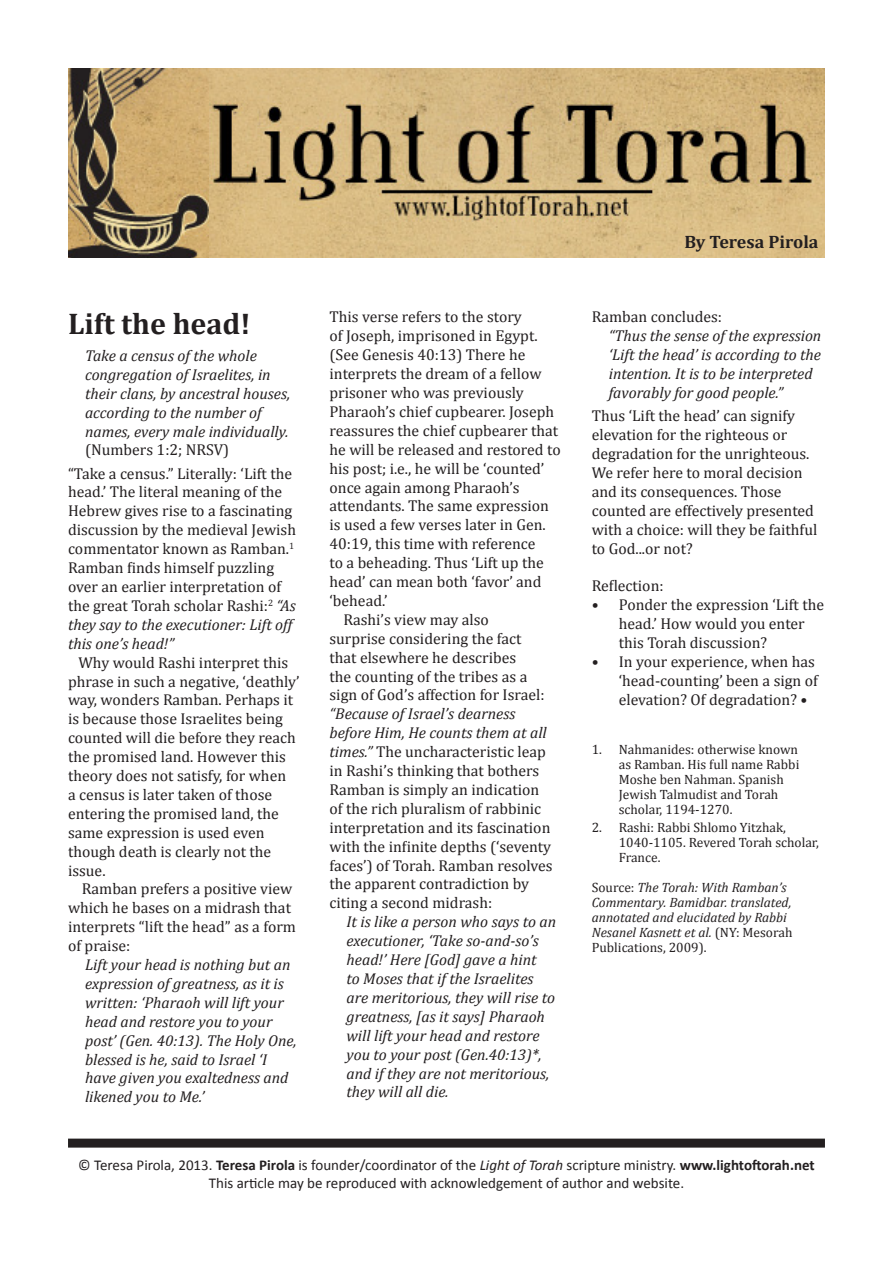
<style>
.page{position:relative;width:893px;height:1263px;background:#fff}
.page>*{position:absolute;margin:0;border:0;box-sizing:border-box;transform-origin:0 0}
.t1{font:700 30px "Cambria";color:#231f20}
.t2{font:700 18px "Cambria";color:#231f20}
.t3{font:15.75px/18.9px "Cambria";color:#231f20}
.t4{font:italic 15.75px/18.9px "Cambria";color:#231f20}
.t5{font:15px "Calibri";color:#231f20}
.t6{font:13.5px/15px "Cambria";color:#231f20}
.t7{font:italic 13.5px/15px "Cambria";color:#231f20}
.s1{font-style:normal}
.s2{font-style:italic}
.s3{font-weight:700}
</style>
<div class="page">
<div style="left:68px;top:1138px;width:757px;height:9px;background:#231f20"></div>
<img style="left:208px;top:68px;width:617px;height:190px">
<img style="left:68px;top:68px;width:140px;height:190px">
<p class="t1" style="left:68px;top:305px;width:184px">Lift the head!</p>
<p class="t4" style="left:85px;top:346px;width:207px">Take a census of the whole congregation of Israelites, in their clans, by ancestral houses, according to the number of names, every male individually. <span class="s1">(Numbers 1:2; NRSV)</span></p>
<p class="t3" style="left:68px;top:464px;width:230px">“Take a census.” Literally: ‘Lift the head.’ The literal meaning of the<br>Hebrew gives rise to a fascinating discussion by the medieval Jewish commentator known as Ramban.<sup>1<br></sup>Ramban finds himself puzzling over an earlier interpretation of the great Torah scholar Rashi:<sup>2</sup> <span class="s2">“As they say to the executioner: Lift off this one’s head!”</span></p>
<p class="t3" style="left:68px;top:653px;width:233px;text-indent:10px">Why would Rashi interpret this phrase in such a negative, ‘deathly’ way, wonders Ramban. Perhaps it is because those Israelites being counted will die before they reach the promised land. However this theory does not satisfy, for when<br>a census is later taken of those entering the promised land, the same expression is used even though death is clearly not the issue.</p>
<p class="t3" style="left:68px;top:879px;width:229px;text-indent:14px">Ramban prefers a positive view which he bases on a midrash that interprets “lift the head” as a form of praise:</p>
<p class="t4" style="left:85px;top:955px;width:213px">Lift your head is nothing but an expression of greatness, as it is written: ‘Pharaoh will lift your head and restore you to your post’ (Gen. 40:13). The Holy One, blessed is he, said to Israel ‘I have given you exaltedness and likened you to Me.’</p>
<p class="t3" style="left:329px;top:307px;width:233px">This verse refers to the story<br>of Joseph, imprisoned in Egypt. (See Genesis 40:13) There he interprets the dream of a fellow prisoner who was previously<br>Pharaoh’s chief cupbearer. Joseph reassures the chief cupbearer that he will be released and restored to his post; i.e., he will be ‘counted’ once again among Pharaoh’s attendants. The same expression is used a few verses later in Gen.<br>40:19, this time with reference<br>to a beheading. Thus ‘Lift up the head’ can mean both ‘favor’ and ‘behead.’</p>
<p class="t3" style="left:329px;top:610px;width:225px;text-indent:14px">Rashi’s view may also<br>surprise considering the fact<br>that elsewhere he describes<br>the counting of the tribes as a sign of God’s affection for Israel: <span class="s2">“Because of Israel’s dearness before Him, He counts them at all times.”</span> The uncharacteristic leap in Rashi’s thinking that bothers<br>Ramban is simply an indication of the rich pluralism of rabbinic interpretation and its fascination with the infinite depths (‘seventy faces’) of Torah. Ramban resolves the apparent contradiction by citing a second midrash:</p>
<p class="t4" style="left:346px;top:912px;width:211px">It is like a person who says to an executioner, ‘Take so-and-so’s head!’ Here [God] gave a hint<br>to Moses that if the Israelites are meritorious, they will rise to greatness, [as it says] Pharaoh will lift your head and restore you to your post (Gen.40:13)*, and if they are not meritorious, they will all die.</p>
<p class="t2" style="left:684px;top:230px;width:136px">By Teresa Pirola</p>
<p class="t3" style="left:592px;top:307px;width:132px">Ramban concludes:</p>
<p class="t4" style="left:609px;top:326px;width:214px">“Thus the sense of the expression ‘Lift the head’ is according to the intention. It is to be interpreted favorably for good people.”</p>
<p class="t3" style="left:592px;top:406px;width:227px">Thus ‘Lift the head’ can signify elevation for the righteous or degradation for the unrighteous.<br>We refer here to moral decision and its consequences. Those counted are effectively presented with a choice: will they be faithful to God...or not?</p>
<p class="t3" style="left:592px;top:576px;width:73px">Reflection:</p>
<p class="t3" style="left:619px;top:595px;width:207px;text-indent:-27px">• Ponder the expression ‘Lift the head.’ How would you enter this Torah discussion?</p>
<p class="t3" style="left:619px;top:652px;width:201px;text-indent:-27px">• In your experience, when has ‘head-counting’ been a sign of elevation? Of degradation? •</p>
<p class="t6" style="left:619px;top:742px;width:182px;text-indent:-27px">1. Nahmanides: otherwise known as Ramban. His full name Rabbi<br>Moshe ben Nahman. Spanish<br>Jewish Talmudist and Torah scholar, 1194-1270.</p>
<p class="t6" style="left:619px;top:820px;width:202px;text-indent:-27px">2. Rashi: Rabbi Shlomo Yitzhak,<br>1040-1105. Revered Torah scholar,<br>France.</p>
<p class="t7" style="left:592px;top:879px;width:202px"><span class="s1">Source:</span> The Torah: With Ramban’s<br>Commentary. Bamidbar. translated, annotated and elucidated by Rabbi<br>Nesanel Kasnett et al. <span class="s1">(NY: Mesorah<br>Publications, 2009).</span></p>
<p class="t5" style="left:78px;top:1155px;width:738px">© Teresa Pirola, 2013. <span class="s3">Teresa Pirola</span> is founder/coordinator of the <span class="s2">Light of Torah</span> scripture ministry. <span class="s3">www.lightoftorah.net</span></p>
<p class="t5" style="left:209px;top:1173px;width:477px">This article may be reproduced with acknowledgement of author and website.</p>
</div>
